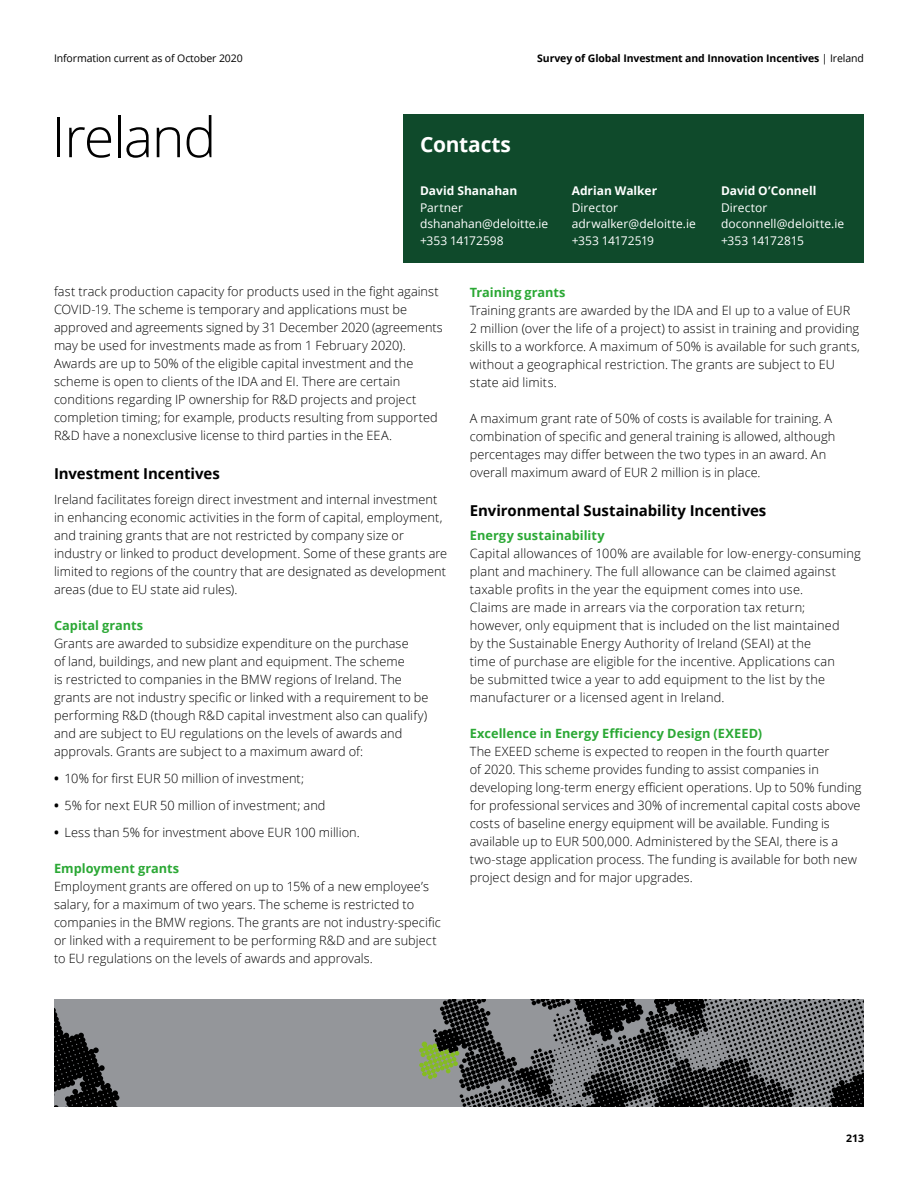
<style>
.page{position:relative;width:918px;height:1188px;background:#fff}
.page>*{position:absolute;margin:0;border:0;box-sizing:border-box;transform-origin:0 0}
.t1{font:300 55.5px "Open Sans";letter-spacing:-.025em;color:#000}
.t2{font:700 21px "Open Sans";letter-spacing:-.01em;color:#fff}
.t3{font:700 15px "Open Sans";letter-spacing:-.005em;color:#000}
.t4{font:300 12.75px/18px "Open Sans";letter-spacing:.005em;color:#000}
.t5{font:700 12.75px "Open Sans";letter-spacing:.005em;color:#2ba835}
.t6{font:12px/16.5px "Open Sans";letter-spacing:.005em;color:#fff}
.t7{font:700 12px "Open Sans";color:#fff}
.t8{font:700 10.5px "Open Sans";letter-spacing:-.01em;color:#000}
.t9{font:10.5px "Open Sans";letter-spacing:-.01em;color:#000}
.s1{font-weight:400}
.s2{font-weight:700}
</style>
<div class="page">
<div style="left:404px;top:115px;width:460px;height:148px;background:#0f4a2b"></div>
<div style="left:54px;top:999px;width:810px;height:108px;background:#94969a"></div>
<svg style="left:54px;top:1008px;width:66px;height:99px"></svg>
<svg style="left:419px;top:999px;width:445px;height:108px"></svg>
<p class="t9" style="left:54px;top:51px;width:190px">Information current as of October 2020</p>
<p class="t8" style="left:537px;top:51px;width:328px">Survey of Global Investment and Innovation Incentives <span class="s1">| Ireland</span></p>
<h1 class="t1" style="left:52px;top:99px;width:166px">Ireland</h1>
<h2 class="t2" style="left:420px;top:129px;width:92px">Contacts</h2>
<p class="t7" style="left:420px;top:182px;width:99px">David Shanahan</p>
<p class="t6" style="left:420px;top:199px;width:130px">Partner dshanahan@deloitte.ie +353 14172598</p>
<p class="t7" style="left:572px;top:182px;width:87px">Adrian Walker</p>
<p class="t6" style="left:572px;top:199px;width:126px">Director adrwalker@deloitte.ie +353 14172519</p>
<p class="t7" style="left:721px;top:182px;width:97px">David O’Connell</p>
<p class="t6" style="left:721px;top:199px;width:125px">Director doconnell@deloitte.ie +353 14172815</p>
<p class="t4" style="left:54px;top:282px;width:390px">fast track production capacity for products used in the fight against COVID-19. The scheme is temporary and applications must be approved and agreements signed by 31 December 2020 (agreements may be used for investments made as from 1 February 2020).<br>Awards are up to 50% of the eligible capital investment and the scheme is open to clients of the IDA and EI. There are certain conditions regarding IP ownership for R&amp;D projects and project completion timing; for example, products resulting from supported R&amp;D have a nonexclusive license to third parties in the EEA.</p>
<p class="t3" style="left:54px;top:463px;width:167px">Investment Incentives</p>
<p class="t4" style="left:54px;top:490px;width:395px">Ireland facilitates foreign direct investment and internal investment in enhancing economic activities in the form of capital, employment, and training grants that are not restricted by company size or industry or linked to product development. Some of these grants are limited to regions of the country that are designated as development areas (due to EU state aid rules).</p>
<p class="t5" style="left:54px;top:616px;width:91px">Capital grants</p>
<p class="t4" style="left:54px;top:634px;width:376px">Grants are awarded to subsidize expenditure on the purchase<br>of land, buildings, and new plant and equipment. The scheme<br>is restricted to companies in the BMW regions of Ireland. The grants are not industry specific or linked with a requirement to be performing R&amp;D (though R&amp;D capital investment also can qualify) and are subject to EU regulations on the levels of awards and approvals. Grants are subject to a maximum award of:</p>
<p class="t4" style="left:54px;top:769px;width:252px"><span class="s2">•</span> 10% for first EUR 50 million of investment;</p>
<p class="t4" style="left:54px;top:796px;width:273px"><span class="s2">•</span> 5% for next EUR 50 million of investment; and</p>
<p class="t4" style="left:54px;top:823px;width:307px"><span class="s2">•</span> Less than 5% for investment above EUR 100 million.</p>
<p class="t5" style="left:54px;top:859px;width:127px">Employment grants</p>
<p class="t4" style="left:54px;top:877px;width:388px">Employment grants are offered on up to 15% of a new employee’s salary, for a maximum of two years. The scheme is restricted to companies in the BMW regions. The grants are not industry-specific or linked with a requirement to be performing R&amp;D and are subject to EU regulations on the levels of awards and approvals.</p>
<p class="t5" style="left:470px;top:283px;width:97px">Training grants</p>
<p class="t4" style="left:470px;top:301px;width:392px">Training grants are awarded by the IDA and EI up to a value of EUR 2 million (over the life of a project) to assist in training and providing skills to a workforce. A maximum of 50% is available for such grants, without a geographical restriction. The grants are subject to EU state aid limits.</p>
<p class="t4" style="left:470px;top:409px;width:367px">A maximum grant rate of 50% of costs is available for training. A combination of specific and general training is allowed, although percentages may differ between the two types in an award. An overall maximum award of EUR 2 million is in place.</p>
<p class="t3" style="left:470px;top:500px;width:298px">Environmental Sustainability Incentives</p>
<p class="t5" style="left:470px;top:527px;width:136px">Energy sustainability</p>
<p class="t4" style="left:470px;top:544px;width:393px">Capital allowances of 100% are available for low-energy-consuming plant and machinery. The full allowance can be claimed against taxable profits in the year the equipment comes into use.<br>Claims are made in arrears via the corporation tax return;<br>however, only equipment that is included on the list maintained<br>by the Sustainable Energy Authority of Ireland (SEAI) at the<br>time of purchase are eligible for the incentive. Applications can<br>be submitted twice a year to add equipment to the list by the manufacturer or a licensed agent in Ireland.</p>
<p class="t5" style="left:470px;top:725px;width:294px">Excellence in Energy Efficiency Design (EXEED)</p>
<p class="t4" style="left:470px;top:742px;width:393px">The EXEED scheme is expected to reopen in the fourth quarter<br>of 2020. This scheme provides funding to assist companies in developing long-term energy efficient operations. Up to 50% funding for professional services and 30% of incremental capital costs above costs of baseline energy equipment will be available. Funding is available up to EUR 500,000. Administered by the SEAI, there is a two-stage application process. The funding is available for both new project design and for major upgrades.</p>
<p class="t8" style="left:846px;top:1131px;width:19px">213</p>
</div>
